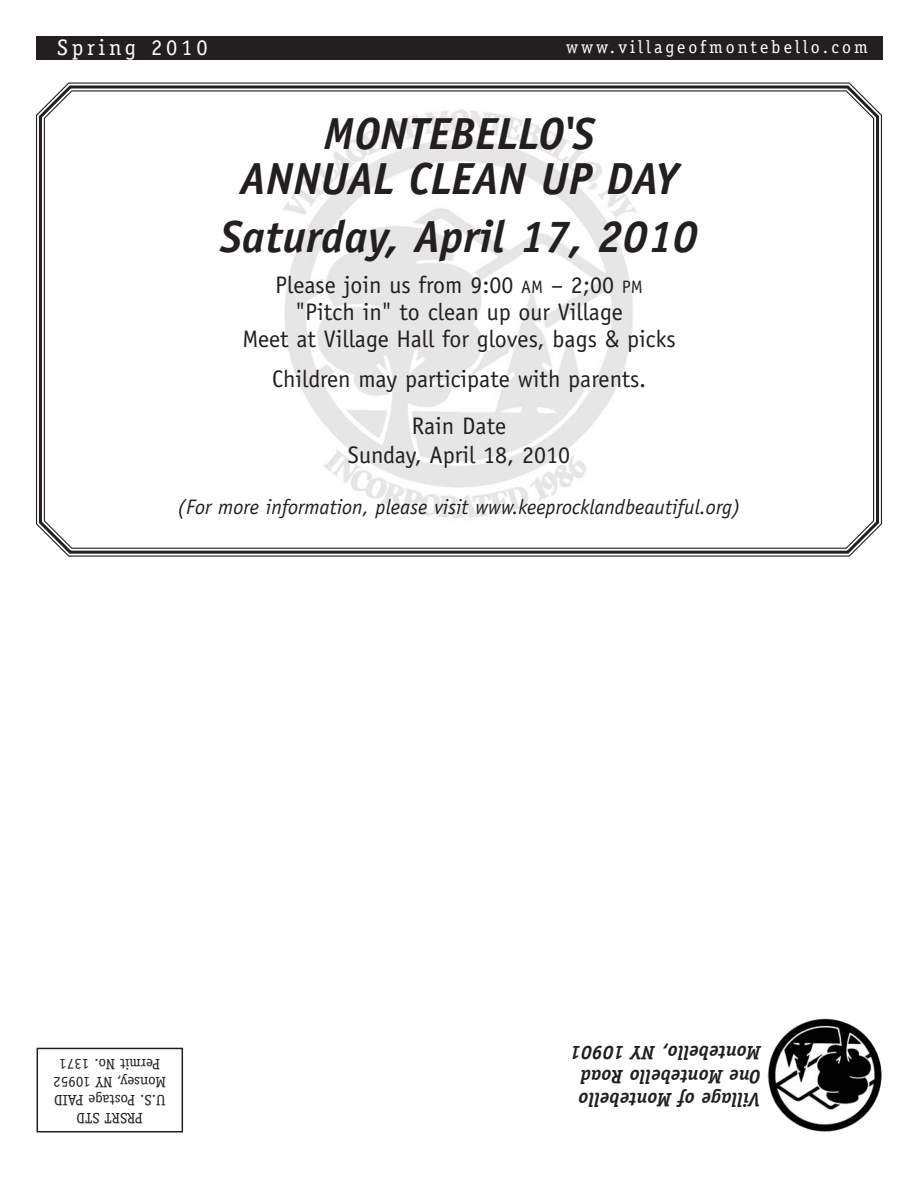
<style>
.page{position:relative;width:918px;height:1188px;background:#fff}
.page>*{position:absolute;margin:0;border:0;box-sizing:border-box;transform-origin:0 0}
.t1{font:italic 700 45px/45px "Officina Sans";color:#231f20;text-align:center}
.t2{font:24px/27px "Officina Sans";color:#231f20;text-align:center}
.t3{font:22.5px "Officina Serif";letter-spacing:.17em;color:#fff}
.t4{font:italic 21px "Officina Sans";color:#231f20}
.t5{font:italic 700 19.5px/23.4px "Officina Serif";color:#231f20}
.t6{font:18px "Officina Serif";letter-spacing:.17em;color:#fff}
.t7{font:15px/18px "Officina Serif";color:#231f20;text-align:center}
.s1{font-size:18px}
</style>
<div class="page">
<div style="left:36px;top:36px;width:846px;height:24px;background:#231f20"></div>
<div style="left:37px;top:1048px;width:146px;height:84px;border:2px solid #231f20"></div>
<img style="left:767px;top:1018px;width:115px;height:114px">
<svg style="left:37px;top:84px;width:844px;height:472px"></svg>
<svg style="left:43px;top:90px;width:832px;height:460px"></svg>
<p class="t3" style="left:57px;top:34px;width:152px">Spring 2010</p>
<p class="t6" style="left:566px;top:37px;width:303px">www.villageofmontebello.com</p>
<h1 class="t1" style="left:240px;top:115px;width:440px">MONTEBELLO'S<br>ANNUAL CLEAN UP DAY</h1>
<h1 class="t1" style="left:220px;top:218px;width:479px">Saturday, April 17, 2010</h1>
<p class="t2" style="left:242px;top:273px;width:435px">Please join us from 9:00 <span class="s1">AM</span> – 2;00 <span class="s1">PM<br></span>"Pitch in" to clean up our Village<br>Meet at Village Hall for gloves, bags &amp; picks</p>
<p class="t2" style="left:272px;top:358px;width:376px;line-height:46.8px">Children may participate with parents.<br>Rain Date</p>
<p class="t2" style="left:348px;top:443px;width:224px">Sunday, April 18, 2010</p>
<p class="t4" style="left:177px;top:499px;width:565px">(For more information, please visit www.keeprocklandbeautiful.org)</p>
<p class="t7" style="left:166px;top:1127px;width:114px;rotate:-180deg">PRSRT STD<br>U.S. Postage PAID<br>Monsey, NY 10952<br>Permit No. 1371</p>
<p class="t5" style="left:761px;top:1110px;width:192px;rotate:-180deg">Village of Montebello<br>One Montebello Road<br>Montebello, NY 10901</p>
</div>
